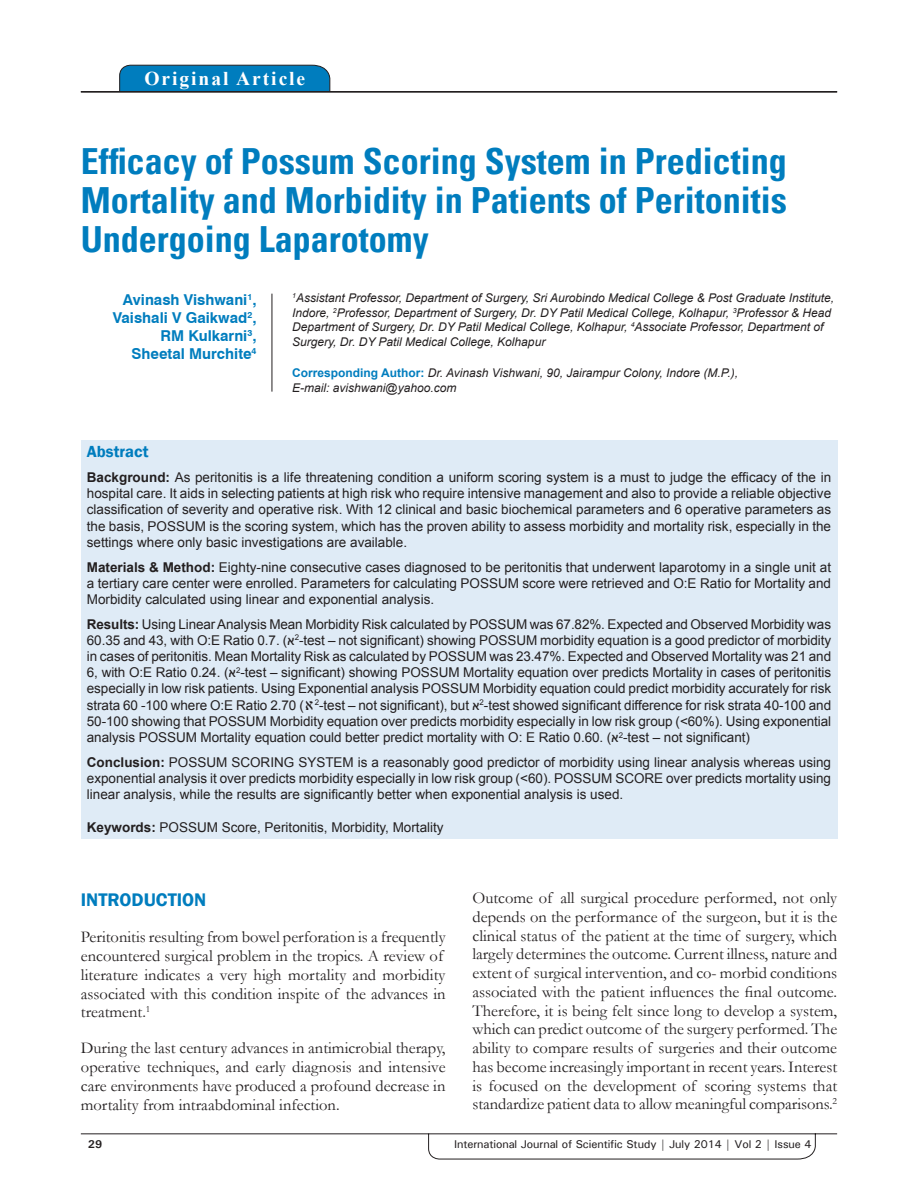
<style>
.page{position:relative;width:918px;height:1188px;background:#fff}
.page>*{position:absolute;margin:0;border:0;box-sizing:border-box;transform-origin:0 0}
.t1{font:700 condensed 36px/39px "Univers";color:#007dbe;text-align:justify}
.t2{font:700 19.5px "Times New Roman";letter-spacing:.1em;color:#fff}
.t3{font:600 18.75px "Franklin Gothic";color:#007dbe}
.t4{font:16.5px/18.8px "Garamond";color:#231f20;text-align:justify}
.t5{font:600 16.5px "Franklin Gothic";color:#007dbe}
.t6{font:700 15px/18px "Swiss 721 BT";color:#007dbe;text-align:right}
.t7{font:13.5px/16.2px "Arial";color:#231f20;text-align:justify}
.t8{font:italic 12px/14.4px "Arial";color:#231f20}
.t9{font:500 11.25px "Univers";letter-spacing:-.01em;color:#231f20}
.t10{font:700 11.25px "Univers";color:#231f20}
.s1{font-weight:700;font-style:normal;color:#007dbe}
.s2{font-weight:700}
</style>
<div class="page">
<svg style="left:80px;top:1133px;width:758px;height:26px"></svg>
<hr style="left:272px;top:294px;width:1px;height:98px;background:#231f20">
<div style="left:119px;top:65px;width:211px;height:26px;background:#007dbe"></div>
<hr style="left:81px;top:91px;width:756px;height:1px;background:#231f20">
<div style="left:81px;top:440px;width:756px;height:398px;background:#dfebf6"></div>
<h2 class="t2" style="left:144px;top:67px;width:162px">Original Article</h2>
<h1 class="t1" style="left:81px;top:142px;width:707px">Efficacy of Possum Scoring System in Predicting Mortality and Morbidity in Patients of Peritonitis Undergoing Laparotomy</h1>
<p class="t6" style="left:113px;top:291px;width:145px">Avinash Vishwani<sup>1</sup>,<br>Vaishali V Gaikwad<sup>2</sup>,<br>RM Kulkarni<sup>3</sup>,<br>Sheetal Murchite<sup>4</sup></p>
<p class="t8" style="left:292px;top:291px;width:544px"><sup>1</sup>Assistant Professor, Department of Surgery, Sri Aurobindo Medical College &amp; Post Graduate Institute, Indore, <sup>2</sup>Professor, Department of Surgery, Dr. DY Patil Medical College, Kolhapur, <sup>3</sup>Professor &amp; Head Department of Surgery, Dr. DY Patil Medical College, Kolhapur, <sup>4</sup>Associate Professor, Department of Surgery, Dr. DY Patil Medical College, Kolhapur</p>
<p class="t8" style="left:292px;top:366px;width:447px"><span class="s1">Corresponding Author:</span> Dr. Avinash Vishwani, 90, Jairampur Colony, Indore (M.P.),<br>E-mail: avishwani@yahoo.com</p>
<p class="t5" style="left:87px;top:442px;width:63px">Abstract</p>
<p class="t7" style="left:87px;top:469px;width:746px"><span class="s2">Background:</span> As peritonitis is a life threatening condition a uniform scoring system is a must to judge the efficacy of the in hospital care. It aids in selecting patients at high risk who require intensive management and also to provide a reliable objective classification of severity and operative risk. With 12 clinical and basic biochemical parameters and 6 operative parameters as the basis, POSSUM is the scoring system, which has the proven ability to assess morbidity and mortality risk, especially in the settings where only basic investigations are available.</p>
<p class="t7" style="left:87px;top:559px;width:746px"><span class="s2">Materials &amp; Method:</span> Eighty-nine consecutive cases diagnosed to be peritonitis that underwent laparotomy in a single unit at a tertiary care center were enrolled. Parameters for calculating POSSUM score were retrieved and O:E Ratio for Mortality and Morbidity calculated using linear and exponential analysis.</p>
<p class="t7" style="left:87px;top:616px;width:746px"><span class="s2">Results:</span> Using Linear Analysis Mean Morbidity Risk calculated by POSSUM was 67.82%. Expected and Observed Morbidity was 60.35 and 43, with O:E Ratio 0.7. (א<sup>2</sup>-test – not significant) showing POSSUM morbidity equation is a good predictor of morbidity in cases of peritonitis. Mean Mortality Risk as calculated by POSSUM was 23.47%. Expected and Observed Mortality was 21 and 6, with O:E Ratio 0.24. (א<sup>2</sup>-test – significant) showing POSSUM Mortality equation over predicts Mortality in cases of peritonitis especially in low risk patients. Using Exponential analysis POSSUM Morbidity equation could predict morbidity accurately for risk strata 60 -100 where O:E Ratio 2.70 ( <sup>2</sup>-test – not significant), but א<sup>2</sup>-test showed significant difference for risk strata 40-100 and 50-100 showing that POSSUM Morbidity equation over predicts morbidity especially in low risk group (&lt;60%). Using exponential analysis POSSUM Mortality equation could better predict mortality with O: E Ratio 0.60. (א<sup>2</sup>-test – not significant)</p>
<p class="t7" style="left:87px;top:754px;width:746px"><span class="s2">Conclusion:</span> POSSUM SCORING SYSTEM is a reasonably good predictor of morbidity using linear analysis whereas using exponential analysis it over predicts morbidity especially in low risk group (&lt;60). POSSUM SCORE over predicts mortality using linear analysis, while the results are significantly better when exponential analysis is used.</p>
<p class="t7" style="left:87px;top:820px;width:358px"><span class="s2">Keywords:</span> POSSUM Score, Peritonitis, Morbidity, Mortality</p>
<h3 class="t3" style="left:81px;top:889px;width:127px">INTRODUCTION</h3>
<p class="t4" style="left:81px;top:928px;width:366px;text-align:left">Peritonitis resulting from bowel perforation is a frequently encountered surgical problem in the tropics. A review of literature indicates a very high mortality and morbidity associated with this condition inspite of the advances in treatment.<sup>1</sup></p>
<p class="t4" style="left:81px;top:1039px;width:366px">During the last century advances in antimicrobial therapy, operative techniques, and early diagnosis and intensive care environments have produced a profound decrease in mortality from intraabdominal infection.</p>
<p class="t4" style="left:472px;top:889px;width:366px">Outcome of all surgical procedure performed, not only depends on the performance of the surgeon, but it is the clinical status of the patient at the time of surgery, which largely determines the outcome. Current illness, nature and extent of surgical intervention, and co- morbid conditions associated with the patient influences the final outcome.<br>Therefore, it is being felt since long to develop a system, which can predict outcome of the surgery performed. The ability to compare results of surgeries and their outcome has become increasingly important in recent years. Interest is focused on the development of scoring systems that standardize patient data to allow meaningful comparisons.<sup>2</sup></p>
<p class="t10" style="left:88px;top:1137px;width:16px">29</p>
<p class="t9" style="left:454px;top:1137px;width:359px">International Journal of Scientific Study | July 2014 | Vol 2 | Issue 4</p>
</div>
